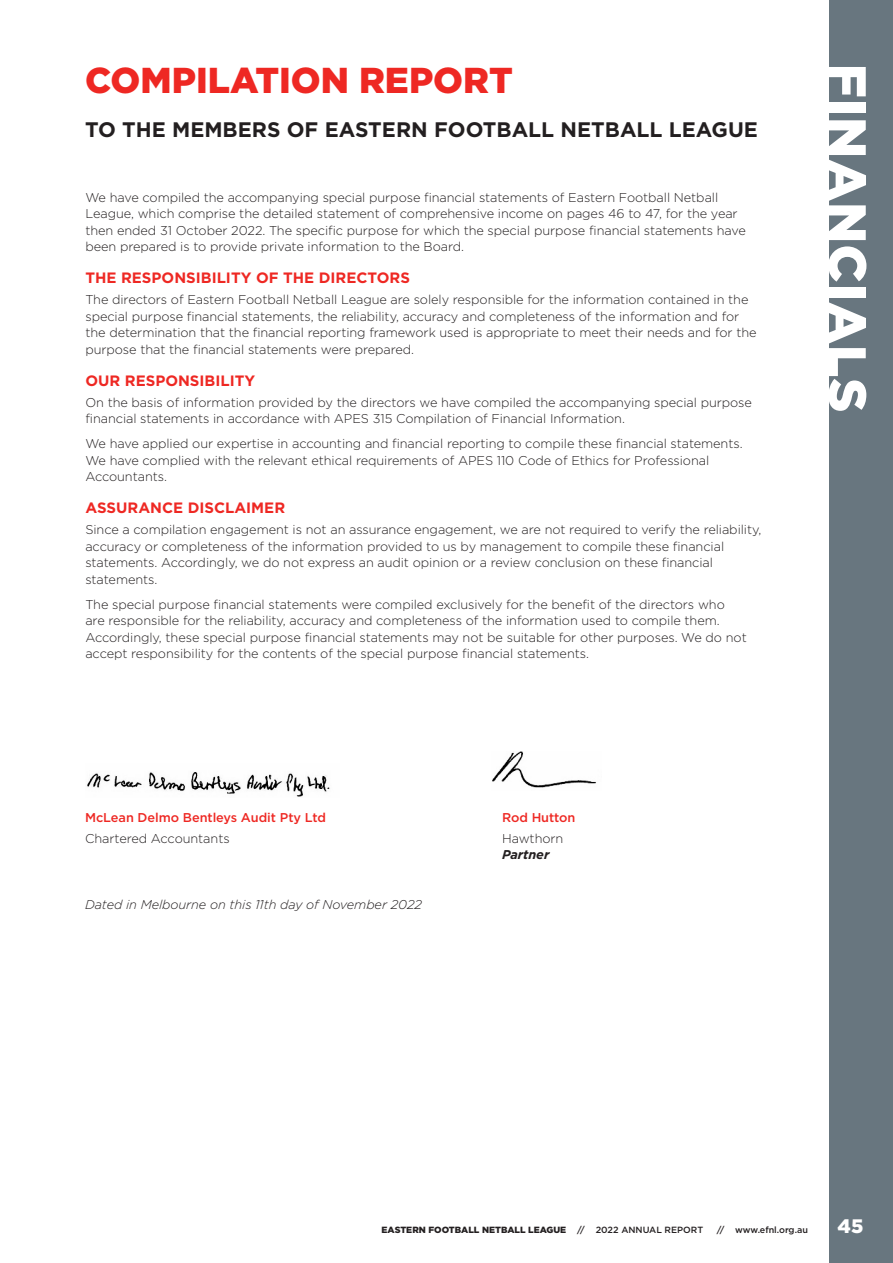
<style>
.page{position:relative;width:893px;height:1263px;background:#fff}
.page>*{position:absolute;margin:0;border:0;box-sizing:border-box;transform-origin:0 0}
.t1{font:900 52.5px "Gotham";letter-spacing:.02em;color:#fff}
.t2{font:900 36px "Gotham";color:#ee2823}
.t3{font:700 21px "Gotham";color:#231f20}
.t4{font:900 19.5px "Gotham";color:#fff}
.t5{font:700 15px "Gotham";color:#ee2823}
.t6{font:300 12.75px/16.5px "Gotham";letter-spacing:-.005em;color:#231f20}
.t7{font:italic 300 12.75px "Gotham";letter-spacing:-.005em;color:#231f20}
.t8{font:500 12.75px "Gotham";letter-spacing:-.005em;color:#ee2823}
.t9{font:italic 700 12.75px "Gotham";letter-spacing:-.005em;color:#231f20}
.t10{font:900 9px "Gotham";color:#231f20}
.t11{font:500 9px "Gotham";color:#231f20}
.s1{font-weight:500}
</style>
<div class="page">
<div style="left:829px;top:0;width:64px;height:1263px;background:#68767f"></div>
<img style="left:87px;top:772px;width:243px;height:25px">
<img style="left:492px;top:751px;width:104px;height:37px">
<h2 class="t2" style="left:85px;top:55px;width:429px">COMPILATION REPORT</h2>
<h3 class="t3" style="left:85px;top:116px;width:674px">TO THE MEMBERS OF EASTERN FOOTBALL NETBALL LEAGUE</h3>
<p class="t6" style="left:85px;top:188px;width:662px">We have compiled the accompanying special purpose financial statements of Eastern Football Netball League, which comprise the detailed statement of comprehensive income on pages 46 to 47, for the year then ended 31 October 2022. The specific purpose for which the special purpose financial statements have been prepared is to provide private information to the Board.</p>
<p class="t5" style="left:85px;top:268px;width:326px">THE RESPONSIBILITY OF THE DIRECTORS</p>
<p class="t6" style="left:85px;top:291px;width:673px">The directors of Eastern Football Netball League are solely responsible for the information contained in the special purpose financial statements, the reliability, accuracy and completeness of the information and for the determination that the financial reporting framework used is appropriate to meet their needs and for the purpose that the financial statements were prepared.</p>
<p class="t5" style="left:85px;top:371px;width:171px">OUR RESPONSIBILITY</p>
<p class="t6" style="left:85px;top:393px;width:668px">On the basis of information provided by the directors we have compiled the accompanying special purpose financial statements in accordance with APES 315 Compilation of Financial Information.</p>
<p class="t6" style="left:85px;top:435px;width:659px">We have applied our expertise in accounting and financial reporting to compile these financial statements.<br>We have complied with the relevant ethical requirements of APES 110 Code of Ethics for Professional<br>Accountants.</p>
<p class="t5" style="left:85px;top:498px;width:201px">ASSURANCE DISCLAIMER</p>
<p class="t6" style="left:85px;top:521px;width:677px">Since a compilation engagement is not an assurance engagement, we are not required to verify the reliability, accuracy or completeness of the information provided to us by management to compile these financial statements. Accordingly, we do not express an audit opinion or a review conclusion on these financial statements.</p>
<p class="t6" style="left:85px;top:595px;width:663px">The special purpose financial statements were compiled exclusively for the benefit of the directors who are responsible for the reliability, accuracy and completeness of the information used to compile them.<br>Accordingly, these special purpose financial statements may not be suitable for other purposes. We do not accept responsibility for the contents of the special purpose financial statements.</p>
<p class="t8" style="left:85px;top:809px;width:242px">McLean Delmo Bentleys Audit Pty Ltd</p>
<p class="t8" style="left:502px;top:809px;width:75px">Rod Hutton</p>
<p class="t6" style="left:85px;top:830px;width:146px">Chartered Accountants</p>
<p class="t6" style="left:502px;top:830px;width:63px">Hawthorn</p>
<p class="t9" style="left:502px;top:847px;width:49px">Partner</p>
<p class="t7" style="left:85px;top:898px;width:338px">Dated in Melbourne on this 11th day of November 2022</p>
<h1 class="t1" style="left:884px;top:64px;width:350px;rotate:90deg">FINANCIALS</h1>
<p class="t10" style="left:382px;top:1224px;width:323px">EASTERN FOOTBALL NETBALL LEAGUE <span class="s1">// 2022 ANNUAL REPORT</span></p>
<p class="t11" style="left:717px;top:1224px;width:93px">// www.efnl.org.au</p>
<h3 class="t4" style="left:838px;top:1212px;width:27px">45</h3>
</div>
